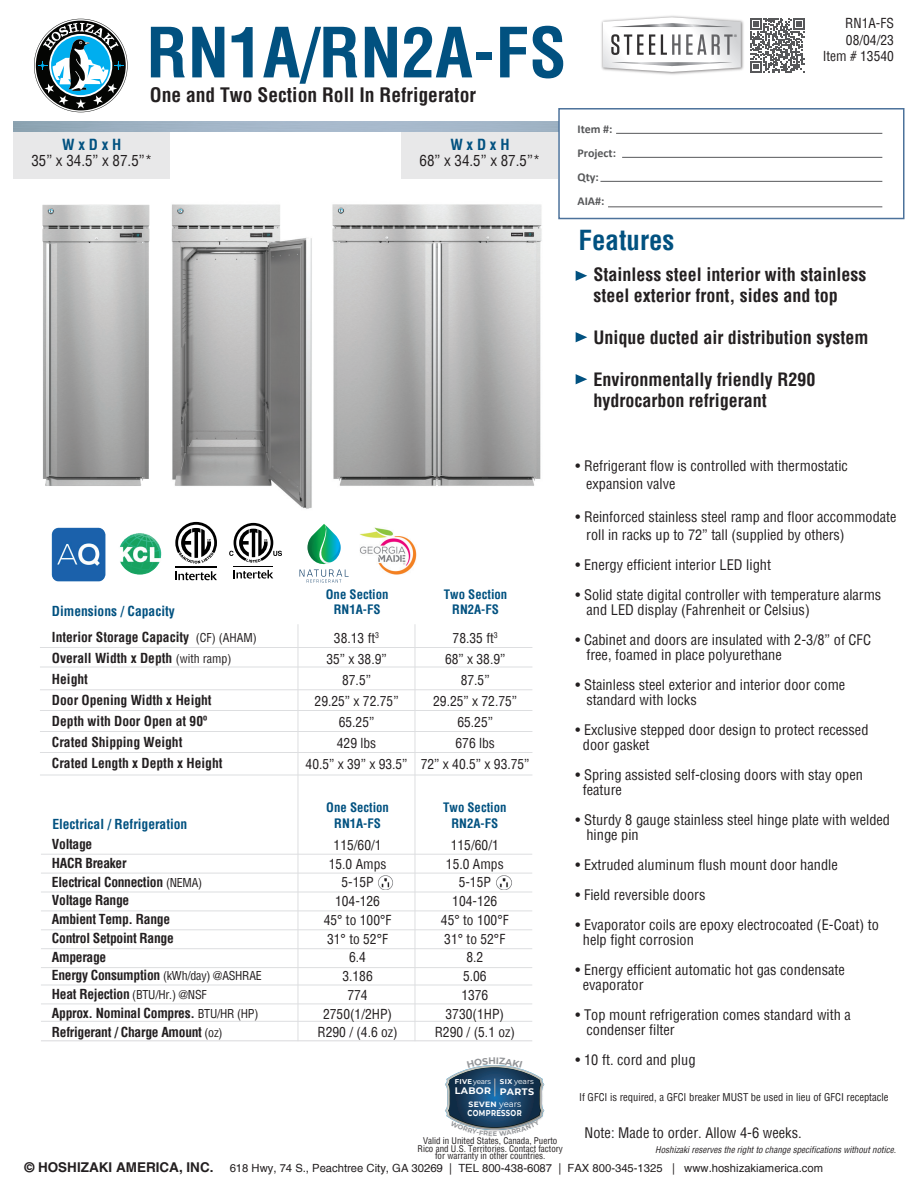
<style>
.page{position:relative;width:918px;height:1188px;background:#fff}
.page>*{position:absolute;margin:0;border:0;box-sizing:border-box;transform-origin:0 0}
.t1{font:700 condensed 67.5px "Helvetica";color:#015180}
.t2{font:700 condensed 27px "Helvetica";color:#015180}
.t3{font:700 condensed 19.5px "Helvetica";color:#231f20}
.t4{font:700 condensed 18px/21px "Helvetica";color:#231f20}
.t5{font:condensed 15px "Helvetica";color:#231f20}
.t6{font:700 condensed 15px "Helvetica";color:#015180}
.t7{font:condensed 14.25px/15px "Helvetica";color:#231f20}
.t8{font:condensed 13.5px/18.8px "Helvetica";color:#231f20;text-align:center}
.t9{font:700 condensed 13.5px/18.8px "Helvetica";letter-spacing:-.02em;color:#231f20}
.t10{font:700 condensed 13.5px/21px "Helvetica";color:#231f20}
.t11{font:700 condensed 13.5px "Helvetica";color:#015180}
.t12{font:700 condensed 12.75px/15.3px "Helvetica";color:#015180;text-align:center}
.t13{font:700 12px/24px "Calibri";color:#57585a}
.t14{font:11.25px "Helvetica";color:#231f20}
.t15{font:condensed 10.5px "Helvetica";color:#231f20}
.t16{font:700 9.45px "Montserrat";letter-spacing:.04em;color:#fff}
.t17{font:condensed 9px/7.5px "Helvetica";color:#231f20;text-align:center}
.t18{font:italic condensed 9px "Helvetica";color:#231f20}
.t19{font:700 8.55px "Montserrat";letter-spacing:.05em;color:#fff;scale:.8 1}
.t20{font:8.25px "Myriad Pro";color:#636366}
.t21{font:700 7.65px "Montserrat";letter-spacing:.045em;color:#fff}
.t22{font:7.65px "Montserrat";letter-spacing:-.01em;color:#fff}
.t23{font:7.2px "Montserrat";letter-spacing:-.03em;color:#fff}
.t24{font:700 6.6px "Montserrat";color:#939598}
.s1{font-weight:400;font-size:12px}
.s2{font-weight:700;font-size:6.9px}
.s3{font-weight:400;font-size:8.55px}
.s4{font-weight:700;font-size:13.5px}
</style>
<div class="page">
<svg style="left:34px;top:19px;width:94px;height:93px"></svg>
<div style="left:14px;top:132px;width:156px;height:47px;background:#e8e8e9"></div>
<div style="left:558px;top:108px;width:346px;height:111px;background:#fff;border:2px solid #4c729b"></div>
<svg style="left:576px;top:271px;width:11px;height:10px"></svg>
<svg style="left:576px;top:332px;width:11px;height:10px"></svg>
<svg style="left:576px;top:374px;width:11px;height:10px"></svg>
<hr style="left:616px;top:133px;width:266px;height:1px;background:#57585a">
<hr style="left:622px;top:157px;width:260px;height:1px;background:#57585a">
<hr style="left:600px;top:181px;width:282px;height:1px;background:#57585a">
<hr style="left:608px;top:206px;width:274px;height:1px;background:#57585a">
<hr style="left:41px;top:967px;width:491px;height:1px;background:#dddee0">
<hr style="left:41px;top:948px;width:491px;height:1px;background:#dddee0">
<hr style="left:41px;top:929px;width:491px;height:1px;background:#dddee0">
<hr style="left:41px;top:911px;width:491px;height:1px;background:#dddee0">
<hr style="left:41px;top:892px;width:491px;height:1px;background:#dddee0">
<hr style="left:41px;top:873px;width:491px;height:1px;background:#dddee0">
<hr style="left:41px;top:854px;width:491px;height:1px;background:#dddee0">
<hr style="left:41px;top:985px;width:491px;height:1px;background:#dddee0">
<hr style="left:41px;top:1004px;width:491px;height:1px;background:#dddee0">
<hr style="left:41px;top:1021px;width:491px;height:1px;background:#dddee0">
<hr style="left:40px;top:647px;width:492px;height:1px;background:#dddee0">
<hr style="left:40px;top:667px;width:492px;height:1px;background:#dddee0">
<hr style="left:40px;top:689px;width:492px;height:1px;background:#dddee0">
<hr style="left:40px;top:710px;width:492px;height:1px;background:#dddee0">
<hr style="left:41px;top:1040px;width:491px;height:1px;background:#dddee0">
<hr style="left:40px;top:731px;width:492px;height:1px;background:#dddee0">
<hr style="left:298px;top:624px;width:1px;height:417px;background:#dddee0">
<hr style="left:40px;top:752px;width:492px;height:1px;background:#dddee0">
<hr style="left:40px;top:775px;width:492px;height:1px;background:#dddee0">
<img style="left:378px;top:875px;width:15px;height:15px">
<img style="left:42px;top:204px;width:108px;height:282px">
<img style="left:171px;top:204px;width:141px;height:305px">
<svg style="left:175px;top:571px;width:42px;height:9px"></svg>
<hr style="left:175px;top:567px;width:42px;height:1px;background:#000">
<svg style="left:175px;top:522px;width:42px;height:42px"></svg>
<svg style="left:234px;top:570px;width:39px;height:9px"></svg>
<hr style="left:234px;top:566px;width:39px;height:1px;background:#000">
<svg style="left:229px;top:523px;width:53px;height:40px"></svg>
<img style="left:120px;top:533px;width:42px;height:42px">
<img style="left:51px;top:528px;width:54px;height:53px">
<svg style="left:300px;top:524px;width:49px;height:59px"></svg>
<img style="left:332px;top:204px;width:210px;height:282px">
<div style="left:402px;top:132px;width:156px;height:47px;background:#e8e8e9"></div>
<hr style="left:415px;top:624px;width:1px;height:417px;background:#dddee0">
<img style="left:496px;top:875px;width:16px;height:15px">
<img style="left:601px;top:15px;width:143px;height:60px">
<svg style="left:603px;top:17px;width:138px;height:55px"></svg>
<img style="left:359px;top:527px;width:58px;height:48px">
<svg style="left:750px;top:18px;width:55px;height:55px"></svg>
<svg style="left:445px;top:1065px;width:99px;height:66px;background:#4d6c86"></svg>
<h1 class="t1" style="left:146px;top:8px;width:422px">RN1A/RN2A-FS</h1>
<h3 class="t3" style="left:150px;top:82px;width:328px">One and Two Section Roll In Refrigerator</h3>
<p class="t6" style="left:62px;top:135px;width:61px">W x D x H</p>
<p class="t5" style="left:31px;top:151px;width:122px">35” x 34.5” x 87.5”*</p>
<p class="t6" style="left:450px;top:135px;width:61px">W x D x H</p>
<p class="t5" style="left:420px;top:151px;width:122px">68” x 34.5” x 87.5”*</p>
<p class="t13" style="left:577px;top:117px;width:40px">Item #:<br>Project:<br>Qty:<br>AIA#:</p>
<h2 class="t2" style="left:579px;top:222px;width:97px">Features</h2>
<p class="t20" style="left:734px;top:32px;width:5px">®</p>
<p class="t8" style="left:823px;top:15px;width:73px;line-height:16.2px;text-align:right">RN1A-FS<br>08/04/23<br>Item # 13540</p>
<p class="t4" style="left:593px;top:264px;width:275px">Stainless steel interior with stainless steel exterior front, sides and top</p>
<p class="t4" style="left:593px;top:327px;width:276px">Unique ducted air distribution system</p>
<p class="t4" style="left:593px;top:369px;width:223px">Environmentally friendly R290 hydrocarbon refrigerant</p>
<p class="t11" style="left:52px;top:602px;width:124px">Dimensions / Capacity</p>
<p class="t10" style="left:52px;top:626px;width:206px">Interior Storage Capacity <span class="s1">(CF) (AHAM)<br></span>Overall Width x Depth <span class="s1">(with ramp)<br></span>Height<br>Door Opening Width x Height<br>Depth with Door Open at 90º<br>Crated Shipping Weight<br>Crated Length x Depth x Height</p>
<p class="t11" style="left:52px;top:815px;width:136px">Electrical / Refrigeration</p>
<p class="t9" style="left:52px;top:835px;width:211px">Voltage<br>HACR Breaker<br>Electrical Connection <span class="s1">(NEMA)<br></span>Voltage Range<br>Ambient Temp. Range<br>Control Setpoint Range<br>Amperage<br>Energy Consumption <span class="s1">(kWh/day) @ASHRAE<br></span>Heat Rejection <span class="s1">(BTU/Hr.) @NSF<br></span>Approx. Nominal Compres. <span class="s1">BTU/HR (HP)<br></span>Refrigerant / Charge Amount <span class="s1">(oz)</span></p>
<p class="t12" style="left:326px;top:586px;width:64px">One Section<br>RN1A-FS</p>
<p class="t8" style="left:306px;top:627px;width:103px;line-height:21px">38.13 ft<sup>3<br></sup>35” x 38.9”<br>87.5”<br>29.25” x 72.75”<br>65.25”<br>429 lbs<br>40.5” x 39” x 93.5”</p>
<p class="t12" style="left:444px;top:586px;width:65px">Two Section<br>RN2A-FS</p>
<p class="t8" style="left:421px;top:627px;width:110px;line-height:21px">78.35 ft<sup>3<br></sup>68” x 38.9”<br>87.5”<br>29.25” x 72.75”<br>65.25”<br>676 lbs<br>72” x 40.5” x 93.75”</p>
<p class="t12" style="left:326px;top:800px;width:64px">One Section<br>RN1A-FS</p>
<p class="t12" style="left:443px;top:800px;width:65px">Two Section<br>RN2A-FS</p>
<p class="t8" style="left:317px;top:835px;width:82px">115/60/1<br>15.0 Amps<br>5-15P<br>104-126<br>45° to 100°F<br>31° to 52°F<br>6.4<br>3.186<br>774<br>2750(1/2HP)<br>R290 / (4.6 oz)</p>
<p class="t8" style="left:435px;top:835px;width:82px">115/60/1<br>15.0 Amps<br>5-15P<br>104-126<br>45° to 100°F<br>31° to 52°F<br>8.2<br>5.06<br>1376<br>3730(1HP)<br>R290 / (5.1 oz)</p>
<p class="t7" style="left:586px;top:456px;width:263px;line-height:18px;text-indent:-11px">• Refrigerant flow is controlled with thermostatic expansion valve</p>
<p class="t7" style="left:586px;top:507px;width:312px;line-height:18px;text-indent:-11px">• Reinforced stainless steel ramp and floor accommodate roll in racks up to 72” tall (supplied by others)</p>
<p class="t7" style="left:576px;top:557px;width:197px">• Energy efficient interior LED light</p>
<p class="t7" style="left:586px;top:587px;width:296px;text-indent:-11px">• Solid state digital controller with temperature alarms and LED display (Fahrenheit or Celsius)</p>
<p class="t7" style="left:586px;top:632px;width:286px;text-indent:-11px">• Cabinet and doors are insulated with 2-3/8” of CFC free, foamed in place polyurethane</p>
<p class="t7" style="left:586px;top:677px;width:260px;text-indent:-11px">• Stainless steel exterior and interior door come standard with locks</p>
<p class="t7" style="left:583px;top:722px;width:287px;text-indent:-7px">• Exclusive stepped door design to protect recessed door gasket</p>
<p class="t7" style="left:583px;top:767px;width:282px;text-indent:-7px">• Spring assisted self-closing doors with stay open feature</p>
<p class="t7" style="left:586px;top:812px;width:305px;text-indent:-11px">• Sturdy 8 gauge stainless steel hinge plate with welded hinge pin</p>
<p class="t7" style="left:576px;top:857px;width:264px">• Extruded aluminum flush mount door handle</p>
<p class="t7" style="left:576px;top:887px;width:131px">• Field reversible doors</p>
<p class="t7" style="left:583px;top:917px;width:298px;text-indent:-7px">• Evaporator coils are epoxy electrocoated (E-Coat) to help fight corrosion</p>
<p class="t7" style="left:583px;top:962px;width:264px;text-indent:-7px">• Energy efficient automatic hot gas condensate evaporator</p>
<p class="t7" style="left:586px;top:1007px;width:266px;text-indent:-11px">• Top mount refrigeration comes standard with a condenser filter</p>
<p class="t7" style="left:576px;top:1052px;width:121px">• 10 ft. cord and plug</p>
<p class="t23" style="left:455px;top:1077px;width:38px"><span class="s2">FIVE</span>years</p>
<p class="t16" style="left:455px;top:1084px;width:38px">LABOR</p>
<p class="t22" style="left:500px;top:1076px;width:35px"><span class="s2">SIX</span> years</p>
<p class="t16" style="left:500px;top:1085px;width:36px">PARTS</p>
<p class="t21" style="left:469px;top:1099px;width:54px">SEVEN <span class="s3">years</span></p>
<p class="t19" style="left:468px;top:1107px;width:69px">COMPRESSOR</p>
<p class="t24" style="left:493px;top:1129px;width:6px">E</p>
<p class="t15" style="left:579px;top:1091px;width:311px">If GFCI is required, a GFCI breaker MUST be used in lieu of GFCI receptacle</p>
<p class="t7" style="left:585px;top:1125px;width:219px">Note: Made to order. Allow 4-6 weeks.</p>
<p class="t17" style="left:418px;top:1137px;width:147px">Valid in United States, Canada, Puerto<br>Rico and U.S. Territories. Contact factory for warranty in other countries.</p>
<p class="t18" style="left:655px;top:1144px;width:242px">Hoshizaki reserves the right to change specifications without notice.</p>
<p class="t14" style="left:24px;top:1161px;width:800px"><span class="s4">© HOSHIZAKI AMERICA, INC.</span> 618 Hwy, 74 S., Peachtree City, GA 30269 | TEL 800-438-6087 | FAX 800-345-1325 | www.hoshizakiamerica.com</p>
</div>
